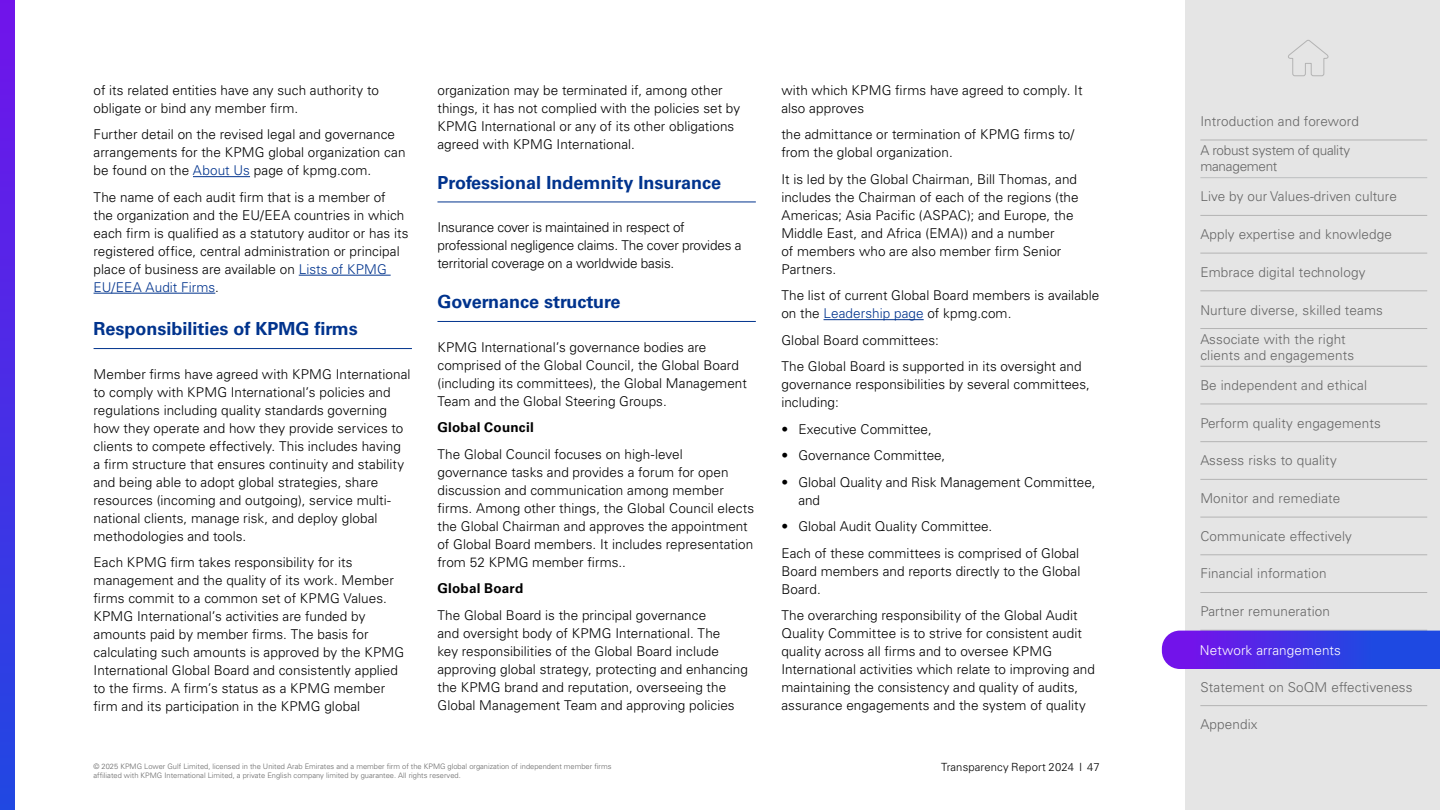
<style>
.page{position:relative;width:1440px;height:810px;background:#fff}
.page>*{position:absolute;margin:0;border:0;box-sizing:border-box;transform-origin:0 0}
.t1{font:700 18px "Univers LT Std";color:#00338d}
.t2{font:300 13.5px/18px "Univers LT Std";letter-spacing:.005em;color:#000}
.t3{font:300 13.5px/29.5px "Univers LT Std";letter-spacing:.01em;color:#666}
.t4{font:300 13.5px/18px "Univers LT Std";letter-spacing:-.015em;color:#000}
.t5{font:300 13.5px/16.2px "Univers LT Std";letter-spacing:-.02em;color:#666}
.t6{font:700 13.5px "Univers LT Std";letter-spacing:.015em;color:#000}
.t7{font:300 13.5px "Univers LT Std";letter-spacing:.01em;color:#fff}
.t8{font:300 11.25px "Univers LT Std";letter-spacing:.015em;color:#000}
.t9{font:300 7.5px "Univers LT Std";color:#666}
.s1{color:#00338d}
</style>
<div class="page">
<hr style="left:437px;top:202px;width:319px;height:1px;background:#00338d">
<hr style="left:437px;top:321px;width:319px;height:1px;background:#00338d">
<hr style="left:823px;top:319px;width:100px;height:1px;background:#00338d">
<hr style="left:193px;top:176px;width:57px;height:1px;background:#00338d">
<hr style="left:299px;top:275px;width:92px;height:1px;background:#00338d">
<hr style="left:94px;top:293px;width:121px;height:1px;background:#00338d">
<hr style="left:94px;top:348px;width:318px;height:1px;background:#00338d">
<div style="left:1185px;top:0;width:255px;height:810px;background:#e5e5e5"></div>
<hr style="left:1200px;top:140px;width:227px;height:1px;background:#b3b3b3">
<hr style="left:1200px;top:215px;width:227px;height:1px;background:#b3b3b3">
<hr style="left:1200px;top:177px;width:227px;height:1px;background:#bcbec0">
<hr style="left:1200px;top:253px;width:227px;height:1px;background:#b3b3b3">
<hr style="left:1200px;top:290px;width:227px;height:1px;background:#b3b3b3">
<hr style="left:1200px;top:328px;width:227px;height:1px;background:#b3b3b3">
<hr style="left:1200px;top:366px;width:227px;height:1px;background:#b3b3b3">
<hr style="left:1200px;top:404px;width:227px;height:1px;background:#b3b3b3">
<hr style="left:1200px;top:441px;width:227px;height:1px;background:#b3b3b3">
<hr style="left:1200px;top:479px;width:227px;height:1px;background:#b3b3b3">
<hr style="left:1200px;top:517px;width:227px;height:1px;background:#b3b3b3">
<hr style="left:1200px;top:554px;width:227px;height:1px;background:#b3b3b3">
<hr style="left:1200px;top:592px;width:227px;height:1px;background:#b3b3b3">
<svg style="left:1288px;top:40px;width:40px;height:36px"></svg>
<hr style="left:1200px;top:630px;width:227px;height:1px;background:#b3b3b3">
<hr style="left:1200px;top:705px;width:227px;height:1px;background:#b3b3b3">
<svg style="left:1162px;top:631px;width:278px;height:38px"></svg>
<svg style="left:0;top:0;width:14px;height:810px"></svg>
<svg style="left:1186px;top:634px;width:254px;height:30px"></svg>
<p class="t2" style="left:94px;top:81px;width:287px">of its related entities have any such authority to obligate or bind any member firm.</p>
<p class="t2" style="left:94px;top:126px;width:313px">Further detail on the revised legal and governance arrangements for the KPMG global organization can be found on the <span class="s1">About Us</span> page of kpmg.com.</p>
<p class="t2" style="left:94px;top:188px;width:316px">The name of each audit firm that is a member of the organization and the EU/EEA countries in which each firm is qualified as a statutory auditor or has its registered office, central administration or principal place of business are available on <span class="s1">Lists of KPMG EU/EEA Audit Firms</span>.</p>
<h1 class="t1" style="left:94px;top:319px;width:266px">Responsibilities of KPMG firms</h1>
<p class="t2" style="left:94px;top:365px;width:318px">Member firms have agreed with KPMG International to comply with KPMG International’s policies and regulations including quality standards governing how they operate and how they provide services to clients to compete effectively. This includes having a firm structure that ensures continuity and stability and being able to adopt global strategies, share resources (incoming and outgoing), service multi&shy;national clients, manage risk, and deploy global methodologies and tools.</p>
<p class="t2" style="left:94px;top:554px;width:312px">Each KPMG firm takes responsibility for its management and the quality of its work. Member firms commit to a common set of KPMG Values.<br>KPMG International’s activities are funded by amounts paid by member firms. The basis for calculating such amounts is approved by the KPMG International Global Board and consistently applied to the firms. A firm’s status as a KPMG member firm and its participation in the KPMG global</p>
<p class="t2" style="left:437px;top:81px;width:304px">organization may be terminated if, among other things, it has not complied with the policies set by KPMG International or any of its other obligations agreed with KPMG International.</p>
<h1 class="t1" style="left:437px;top:172px;width:285px">Professional Indemnity Insurance</h1>
<p class="t4" style="left:437px;top:219px;width:305px">Insurance cover is maintained in respect of professional negligence claims. The cover provides a territorial coverage on a worldwide basis.</p>
<h1 class="t1" style="left:437px;top:291px;width:185px">Governance structure</h1>
<p class="t2" style="left:437px;top:338px;width:311px">KPMG International’s governance bodies are comprised of the Global Council, the Global Board (including its committees), the Global Management Team and the Global Steering Groups.</p>
<p class="t6" style="left:437px;top:420px;width:98px">Global Council</p>
<p class="t2" style="left:437px;top:445px;width:318px">The Global Council focuses on high-level governance tasks and provides a forum for open discussion and communication among member firms. Among other things, the Global Council elects the Global Chairman and approves the appointment of Global Board members. It includes representation from 52 KPMG member firms..</p>
<p class="t6" style="left:437px;top:581px;width:87px">Global Board</p>
<p class="t2" style="left:437px;top:606px;width:312px">The Global Board is the principal governance<br>and oversight body of KPMG International. The<br>key responsibilities of the Global Board include approving global strategy, protecting and enhancing the KPMG brand and reputation, overseeing the Global Management Team and approving policies</p>
<p class="t2" style="left:781px;top:81px;width:303px">with which KPMG firms have agreed to comply. It also approves</p>
<p class="t2" style="left:781px;top:126px;width:294px">the admittance or termination of KPMG firms to/ from the global organization.</p>
<p class="t2" style="left:781px;top:170px;width:299px">It is led by the Global Chairman, Bill Thomas, and includes the Chairman of each of the regions (the Americas; Asia Pacific (ASPAC); and Europe, the Middle East, and Africa (EMA)) and a number<br>of members who are also member firm Senior Partners.</p>
<p class="t2" style="left:781px;top:287px;width:319px">The list of current Global Board members is available on the <span class="s1">Leadership page</span> of kpmg.com.</p>
<p class="t2" style="left:781px;top:327px;width:302px;line-height:26.5px">Global Board committees:<br>The Global Board is supported in its oversight and</p>
<p class="t2" style="left:781px;top:376px;width:310px">governance responsibilities by several committees, including:</p>
<p class="t2" style="left:781px;top:420px;width:152px">• Executive Committee,</p>
<p class="t2" style="left:781px;top:446px;width:165px">• Governance Committee,</p>
<p class="t2" style="left:798px;top:473px;width:299px;text-indent:-17px">• Global Quality and Risk Management Committee, and</p>
<p class="t2" style="left:781px;top:513px;width:299px;line-height:26.5px">• Global Audit Quality Committee.<br>Each of these committees is comprised of Global</p>
<p class="t2" style="left:781px;top:562px;width:300px">Board members and reports directly to the Global<br>Board.</p>
<p class="t2" style="left:781px;top:606px;width:315px">The overarching responsibility of the Global Audit Quality Committee is to strive for consistent audit quality across all firms and to oversee KPMG International activities which relate to improving and maintaining the consistency and quality of audits, assurance engagements and the system of quality</p>
<p class="t9" style="left:94px;top:762px;width:519px">© 2025 KPMG Lower Gulf Limited, licensed in the United Arab Emirates and a member firm of the KPMG global organization of independent member firms</p>
<p class="t8" style="left:941px;top:761px;width:160px">Transparency Report 2024 I 47</p>
<p class="t9" style="left:94px;top:771px;width:369px">affiliated with KPMG International Limited, a private English company limited by guarantee. All rights reserved.</p>
<p class="t3" style="left:1200px;top:106px;width:160px">Introduction and foreword</p>
<p class="t5" style="left:1200px;top:142px;width:151px">A robust system of quality management</p>
<p class="t3" style="left:1200px;top:182px;width:198px">Live by our Values-driven culture</p>
<p class="t3" style="left:1200px;top:220px;width:193px">Apply expertise and knowledge</p>
<p class="t3" style="left:1200px;top:257px;width:167px">Embrace digital technology</p>
<p class="t3" style="left:1200px;top:295px;width:184px">Nurture diverse, skilled teams<br>Associate with the right</p>
<p class="t3" style="left:1200px;top:341px;width:168px">clients and engagements<br>Be independent and ethical</p>
<p class="t3" style="left:1200px;top:408px;width:182px">Perform quality engagements</p>
<p class="t3" style="left:1200px;top:446px;width:138px">Assess risks to quality</p>
<p class="t3" style="left:1200px;top:484px;width:141px">Monitor and remediate</p>
<p class="t3" style="left:1200px;top:521px;width:153px">Communicate effectively</p>
<p class="t3" style="left:1200px;top:559px;width:128px">Financial information</p>
<p class="t3" style="left:1200px;top:597px;width:131px">Partner remuneration</p>
<p class="t7" style="left:1200px;top:642px;width:143px">Network arrangements</p>
<p class="t3" style="left:1200px;top:672px;width:214px">Statement on SoQM effectiveness</p>
<p class="t3" style="left:1200px;top:710px;width:59px">Appendix</p>
</div>
